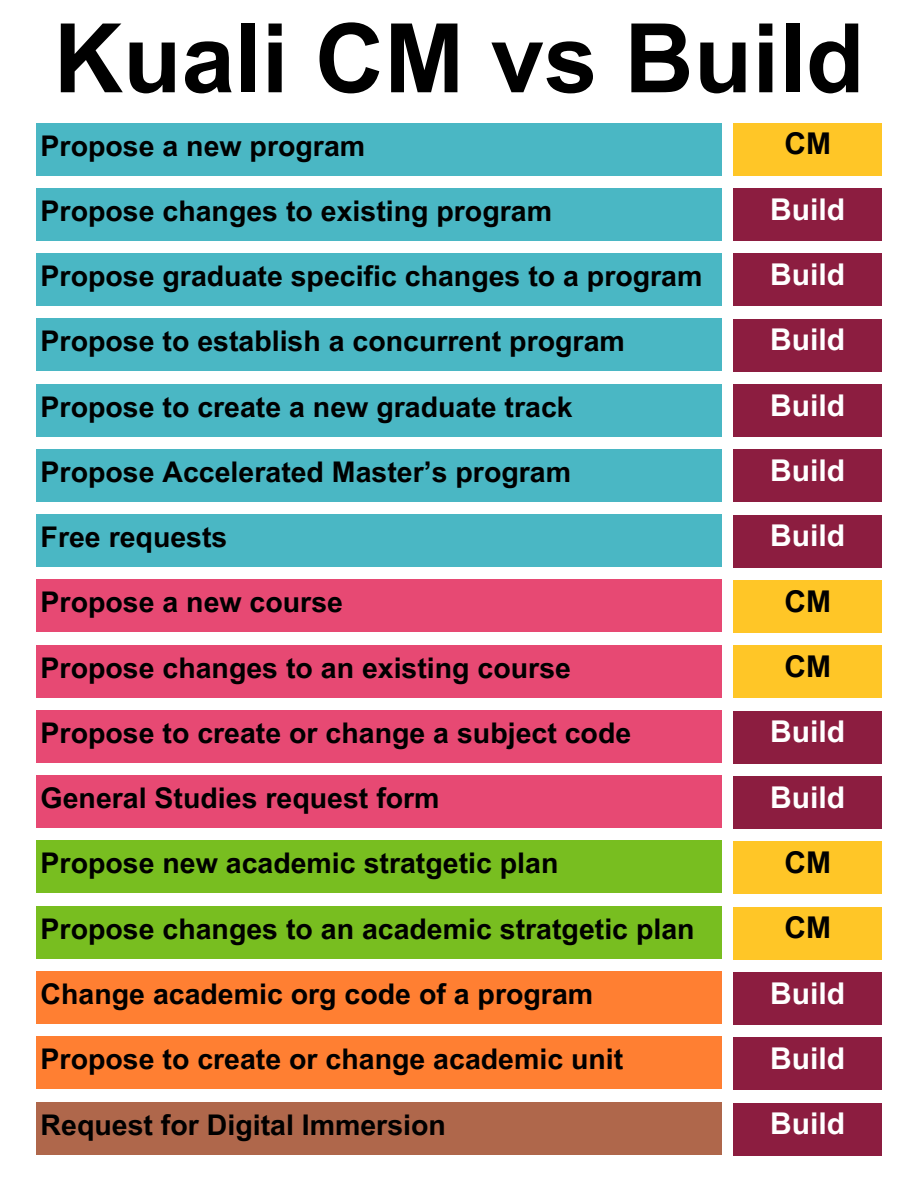
<style>
.page{position:relative;width:918px;height:1188px;background:#fff}
.page>*{position:absolute;margin:0;border:0;box-sizing:border-box;transform-origin:0 0}
.t1{font:700 96px "Arial MT Pro";color:#000}
.t2{font:700 30px "Arial MT Pro";color:#fff}
.t3{font:700 30px "Arial MT Pro";color:#000}
.t4{font:700 28.5px "Arial MT Pro";color:#000}
</style>
<div class="page">
<div style="left:36px;top:188px;width:686px;height:52px;background:#4ab7c4"></div>
<div style="left:36px;top:253px;width:686px;height:53px;background:#4ab7c4"></div>
<div style="left:36px;top:319px;width:686px;height:52px;background:#4ab7c4"></div>
<div style="left:36px;top:384px;width:686px;height:52px;background:#4ab7c4"></div>
<div style="left:36px;top:449px;width:686px;height:52px;background:#4ab7c4"></div>
<div style="left:36px;top:515px;width:686px;height:52px;background:#4ab7c4"></div>
<div style="left:36px;top:580px;width:686px;height:52px;background:#e74973"></div>
<div style="left:36px;top:645px;width:686px;height:52px;background:#e74973"></div>
<div style="left:36px;top:710px;width:686px;height:53px;background:#e74973"></div>
<div style="left:36px;top:776px;width:686px;height:52px;background:#e74973"></div>
<div style="left:36px;top:841px;width:686px;height:52px;background:#78be20"></div>
<div style="left:36px;top:906px;width:686px;height:52px;background:#78be20"></div>
<div style="left:36px;top:971px;width:686px;height:53px;background:#ff7f32"></div>
<div style="left:36px;top:1037px;width:686px;height:52px;background:#ff7f32"></div>
<div style="left:36px;top:123px;width:686px;height:52px;background:#4ab7c4"></div>
<div style="left:36px;top:1102px;width:686px;height:52px;background:#af674b"></div>
<div style="left:734px;top:123px;width:148px;height:52px;background:#ffc627"></div>
<div style="left:734px;top:188px;width:148px;height:53px;background:#8c1d40"></div>
<div style="left:734px;top:254px;width:148px;height:52px;background:#8c1d40"></div>
<div style="left:734px;top:319px;width:148px;height:52px;background:#8c1d40"></div>
<div style="left:734px;top:384px;width:148px;height:53px;background:#8c1d40"></div>
<div style="left:734px;top:450px;width:148px;height:52px;background:#8c1d40"></div>
<div style="left:734px;top:1103px;width:148px;height:52px;background:#8c1d40"></div>
<div style="left:734px;top:515px;width:148px;height:52px;background:#8c1d40"></div>
<div style="left:734px;top:580px;width:148px;height:53px;background:#ffc627"></div>
<div style="left:734px;top:646px;width:148px;height:52px;background:#ffc627"></div>
<div style="left:734px;top:711px;width:148px;height:52px;background:#8c1d40"></div>
<div style="left:734px;top:776px;width:148px;height:53px;background:#8c1d40"></div>
<div style="left:734px;top:842px;width:148px;height:52px;background:#ffc627"></div>
<div style="left:734px;top:907px;width:148px;height:52px;background:#ffc627"></div>
<div style="left:734px;top:972px;width:148px;height:53px;background:#8c1d40"></div>
<div style="left:734px;top:1038px;width:148px;height:52px;background:#8c1d40"></div>
<p class="t1" style="left:54px;top:23px;width:812px">Kuali CM vs Build</p>
<p class="t4" style="left:41px;top:135px;width:326px">Propose a new program</p>
<p class="t3" style="left:784px;top:133px;width:48px">CM</p>
<p class="t4" style="left:41px;top:200px;width:513px">Propose changes to existing program</p>
<p class="t4" style="left:41px;top:265px;width:663px">Propose graduate specific changes to a program</p>
<p class="t4" style="left:41px;top:331px;width:586px">Propose to establish a concurrent program</p>
<p class="t4" style="left:41px;top:396px;width:534px">Propose to create a new graduate track</p>
<p class="t4" style="left:41px;top:461px;width:532px">Propose Accelerated Master’s program</p>
<p class="t4" style="left:41px;top:526px;width:188px">Free requests</p>
<p class="t4" style="left:41px;top:592px;width:304px">Propose a new course</p>
<p class="t4" style="left:41px;top:657px;width:532px">Propose changes to an existing course</p>
<p class="t4" style="left:41px;top:722px;width:592px">Propose to create or change a subject code</p>
<p class="t4" style="left:41px;top:788px;width:401px">General Studies request form</p>
<p class="t4" style="left:41px;top:853px;width:519px">Propose new academic stratgetic plan</p>
<p class="t4" style="left:41px;top:918px;width:655px">Propose changes to an academic stratgetic plan</p>
<p class="t4" style="left:41px;top:983px;width:554px">Change academic org code of a program</p>
<p class="t4" style="left:41px;top:1049px;width:584px">Propose to create or change academic unit</p>
<p class="t2" style="left:770px;top:198px;width:76px">Build</p>
<p class="t2" style="left:770px;top:263px;width:76px">Build</p>
<p class="t2" style="left:770px;top:329px;width:76px">Build</p>
<p class="t2" style="left:770px;top:394px;width:76px">Build</p>
<p class="t2" style="left:770px;top:459px;width:76px">Build</p>
<p class="t2" style="left:770px;top:525px;width:76px">Build</p>
<p class="t3" style="left:784px;top:590px;width:48px">CM</p>
<p class="t3" style="left:784px;top:655px;width:48px">CM</p>
<p class="t2" style="left:770px;top:721px;width:76px">Build</p>
<p class="t2" style="left:770px;top:786px;width:76px">Build</p>
<p class="t3" style="left:784px;top:851px;width:48px">CM</p>
<p class="t3" style="left:784px;top:917px;width:48px">CM</p>
<p class="t2" style="left:770px;top:982px;width:76px">Build</p>
<p class="t2" style="left:770px;top:1047px;width:76px">Build</p>
<p class="t4" style="left:41px;top:1114px;width:407px">Request for Digital Immersion</p>
<p class="t2" style="left:770px;top:1113px;width:76px">Build</p>
</div>
